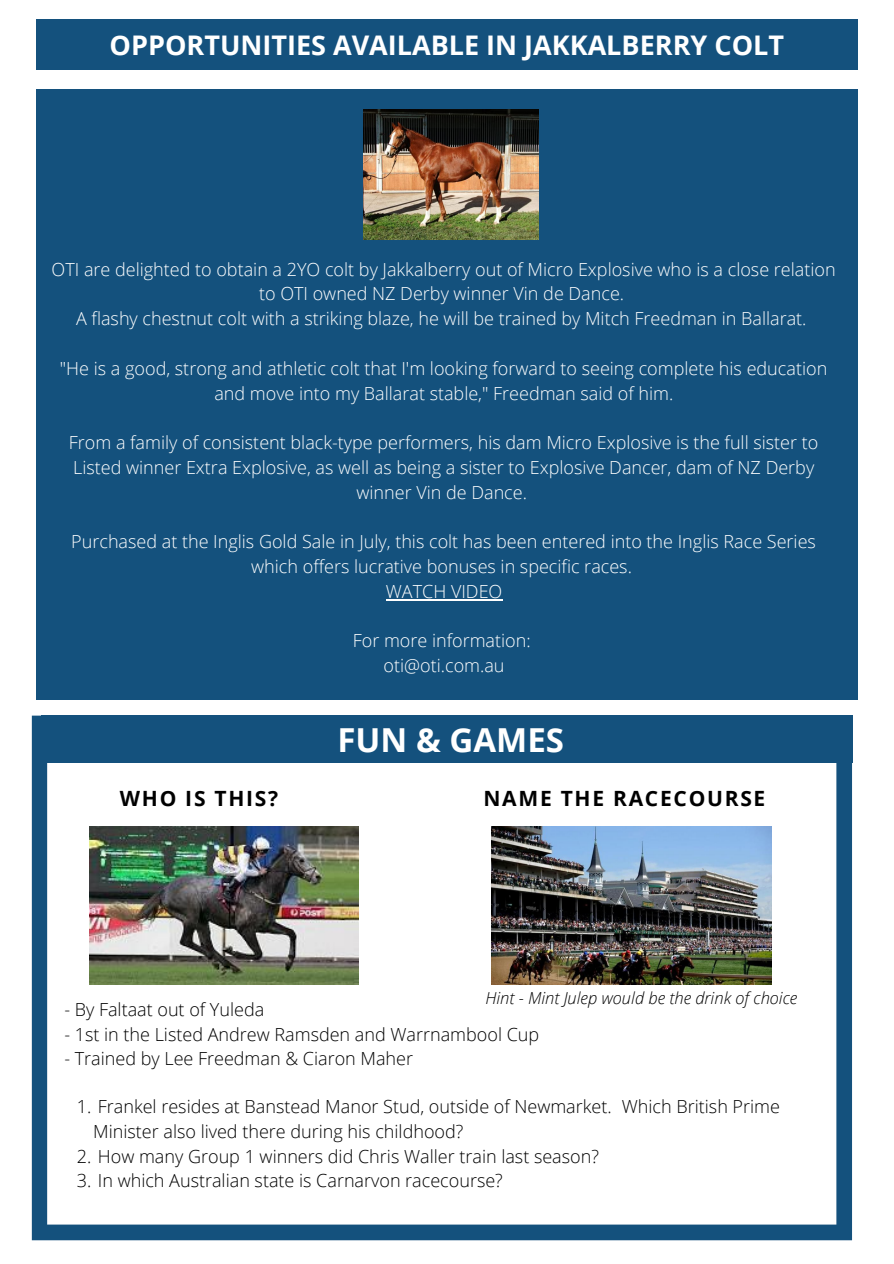
<style>
.page{position:relative;width:894px;height:1264px;background:#fff}
.page>*{position:absolute;margin:0;border:0;box-sizing:border-box;transform-origin:0 0}
.t1{font:700 33px "Open Sans";color:#fff}
.t2{font:700 27px "Open Sans";color:#fff}
.t3{font:700 21px "Open Sans";letter-spacing:.08em;color:#000}
.t4{font:300 18px/24.8px "Open Sans";color:#fff;text-align:center}
.t5{font:300 18px/24.8px "Open Sans";color:#000}
.t6{font:italic 300 16.5px "Open Sans";color:#000}
</style>
<div class="page">
<svg style="left:32px;top:715px;width:819px;height:525px"></svg>
<div style="left:42px;top:715px;width:810px;height:48px;background:#14517d"></div>
<div style="left:37px;top:20px;width:820px;height:50px;background:#14517d"></div>
<div style="left:37px;top:89px;width:820px;height:611px;background:#14517d"></div>
<img style="left:491px;top:827px;width:280px;height:157px">
<img style="left:89px;top:827px;width:269px;height:157px">
<hr style="left:386px;top:599px;width:116px;height:1px;background:#fff">
<img style="left:363px;top:109px;width:175px;height:131px">
<h2 class="t2" style="left:110px;top:27px;width:675px">OPPORTUNITIES AVAILABLE IN JAKKALBERRY COLT</h2>
<p class="t4" style="left:52px;top:256px;width:785px">OTI are delighted to obtain a 2YO colt by Jakkalberry out of Micro Explosive who is a close relation to OTI owned NZ Derby winner Vin de Dance.<br>A flashy chestnut colt with a striking blaze, he will be trained by Mitch Freedman in Ballarat.</p>
<p class="t4" style="left:60px;top:355px;width:768px">"He is a good, strong and athletic colt that I'm looking forward to seeing complete his education and move into my Ballarat stable," Freedman said of him.</p>
<p class="t4" style="left:69px;top:430px;width:750px">From a family of consistent black-type performers, his dam Micro Explosive is the full sister to<br>Listed winner Extra Explosive, as well as being a sister to Explosive Dancer, dam of NZ Derby winner Vin de Dance.</p>
<p class="t4" style="left:71px;top:529px;width:746px">Purchased at the Inglis Gold Sale in July, this colt has been entered into the Inglis Race Series which offers lucrative bonuses in specific races.<br>WATCH VIDEO</p>
<p class="t4" style="left:352px;top:628px;width:179px">For more information: oti@oti.com.au</p>
<h1 class="t1" style="left:337px;top:716px;width:228px">FUN &amp; GAMES</h1>
<p class="t3" style="left:120px;top:783px;width:160px">WHO IS THIS?</p>
<p class="t3" style="left:483px;top:783px;width:283px">NAME THE RACECOURSE</p>
<p class="t6" style="left:485px;top:985px;width:313px">Hint - Mint Julep would be the drink of choice</p>
<p class="t5" style="left:64px;top:996px;width:201px">- By Faltaat out of Yuleda</p>
<p class="t5" style="left:64px;top:1021px;width:476px">- 1st in the Listed Andrew Ramsden and Warrnambool Cup</p>
<p class="t5" style="left:64px;top:1045px;width:350px">- Trained by Lee Freedman &amp; Ciaron Maher</p>
<p class="t5" style="left:93px;top:1093px;width:688px;text-indent:-16px">1. Frankel resides at Banstead Manor Stud, outside of Newmarket. Which British Prime<br>Minister also lived there during his childhood?</p>
<p class="t5" style="left:77px;top:1143px;width:523px">2. How many Group 1 winners did Chris Waller train last season?</p>
<p class="t5" style="left:77px;top:1167px;width:427px">3. In which Australian state is Carnarvon racecourse?</p>
</div>
